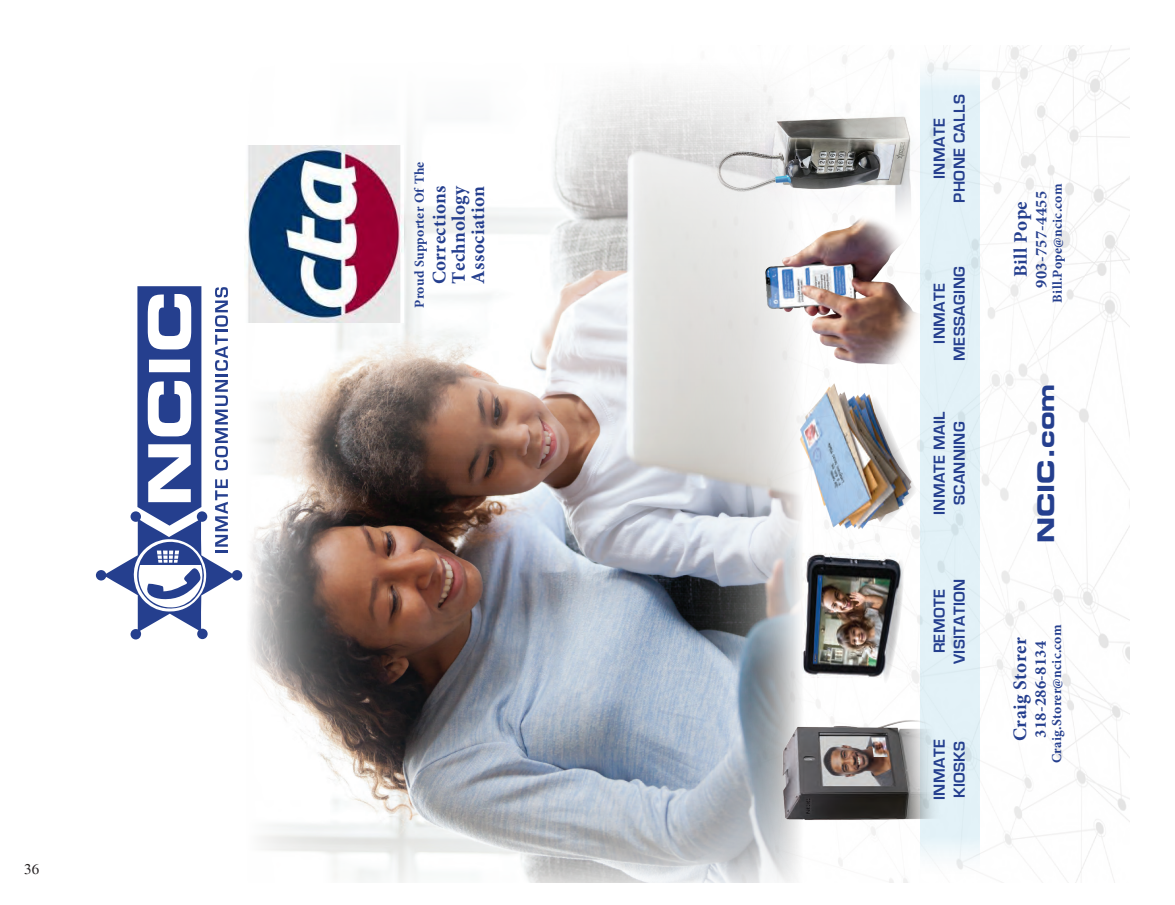
<style>
.page{position:relative;width:1175px;height:905px;background:#fff}
.page>*{position:absolute;margin:0;border:0;box-sizing:border-box;transform-origin:0 0}
.t1{font:22.95px "Eurostile LT Std Bold Ex 2";color:#253f8e}
.t2{font:700 19.2px/19.4px "Minion Pro";letter-spacing:.02em;color:#253f8e;text-align:justify}
.t3{font:700 16.35px/19.6px "Eurostile";letter-spacing:.02em;color:#253f8e;text-align:center}
.t4{font:700 16.35px "Minion Pro";letter-spacing:.02em;color:#253f8e}
.t5{font:15px "Times";color:#231f20}
.t6{font:700 13.65px "Minion Pro";letter-spacing:.02em;color:#253f8e}
</style>
<div class="page">
<img style="left:838px;top:45px;width:291px;height:837px">
<img style="left:250px;top:76px;width:550px;height:806px">
<svg style="left:920px;top:45px;width:59px;height:837px;background:#e3f1f6"></svg>
<img style="left:775px;top:689px;width:190px;height:155px">
<img style="left:871px;top:737px;width:16px;height:20px">
<img style="left:748px;top:214px;width:175px;height:166px">
<svg style="left:96px;top:286px;width:146px;height:353px"></svg>
<img style="left:784px;top:515px;width:125px;height:176px">
<svg style="left:881px;top:556px;width:24px;height:128px"></svg>
<img style="left:698px;top:87px;width:224px;height:138px">
<div style="left:270px;top:165px;width:137px;height:138px;background:#231f20;opacity:.33"></div>
<img style="left:794px;top:373px;width:128px;height:166px">
<img style="left:244px;top:145px;width:159px;height:178px">
<p class="t5" style="left:24px;top:860px;width:16px">36</p>
<p class="t6" style="left:410px;top:308px;width:148px;rotate:-90deg">Proud Supporter Of The</p>
<p class="t2" style="left:429px;top:284px;width:101px;rotate:-90deg">Corrections Technology Association</p>
<p class="t3" style="left:930px;top:202px;width:109px;rotate:-90deg">INMATE<br>PHONE CALLS</p>
<p class="t3" style="left:930px;top:360px;width:96px;rotate:-90deg">INMATE<br>MESSAGING</p>
<p class="t3" style="left:930px;top:515px;width:105px;rotate:-90deg">INMATE MAIL<br>SCANNING</p>
<p class="t3" style="left:930px;top:664px;width:87px;rotate:-90deg">REMOTE<br>VISITATION</p>
<p class="t3" style="left:930px;top:800px;width:62px;text-align:left;rotate:-90deg">INMATE<br>KIOSKS</p>
<p class="t6" style="left:1047px;top:303px;width:121px;rotate:-90deg">Bill.Pope@ncic.com</p>
<p class="t2" style="left:1010px;top:277px;width:78px;rotate:-90deg">Bill Pope</p>
<p class="t4" style="left:1029px;top:288px;width:98px;rotate:-90deg">903-757-4455</p>
<p class="t1" style="left:1029px;top:543px;width:161px;rotate:-90deg">NCIC.com</p>
<p class="t6" style="left:1047px;top:763px;width:140px;rotate:-90deg">Craig.Storer@ncic.com</p>
<p class="t2" style="left:1010px;top:741px;width:105px;rotate:-90deg">Craig Storer</p>
<p class="t4" style="left:1029px;top:737px;width:98px;rotate:-90deg">318-286-8134</p>
</div>
